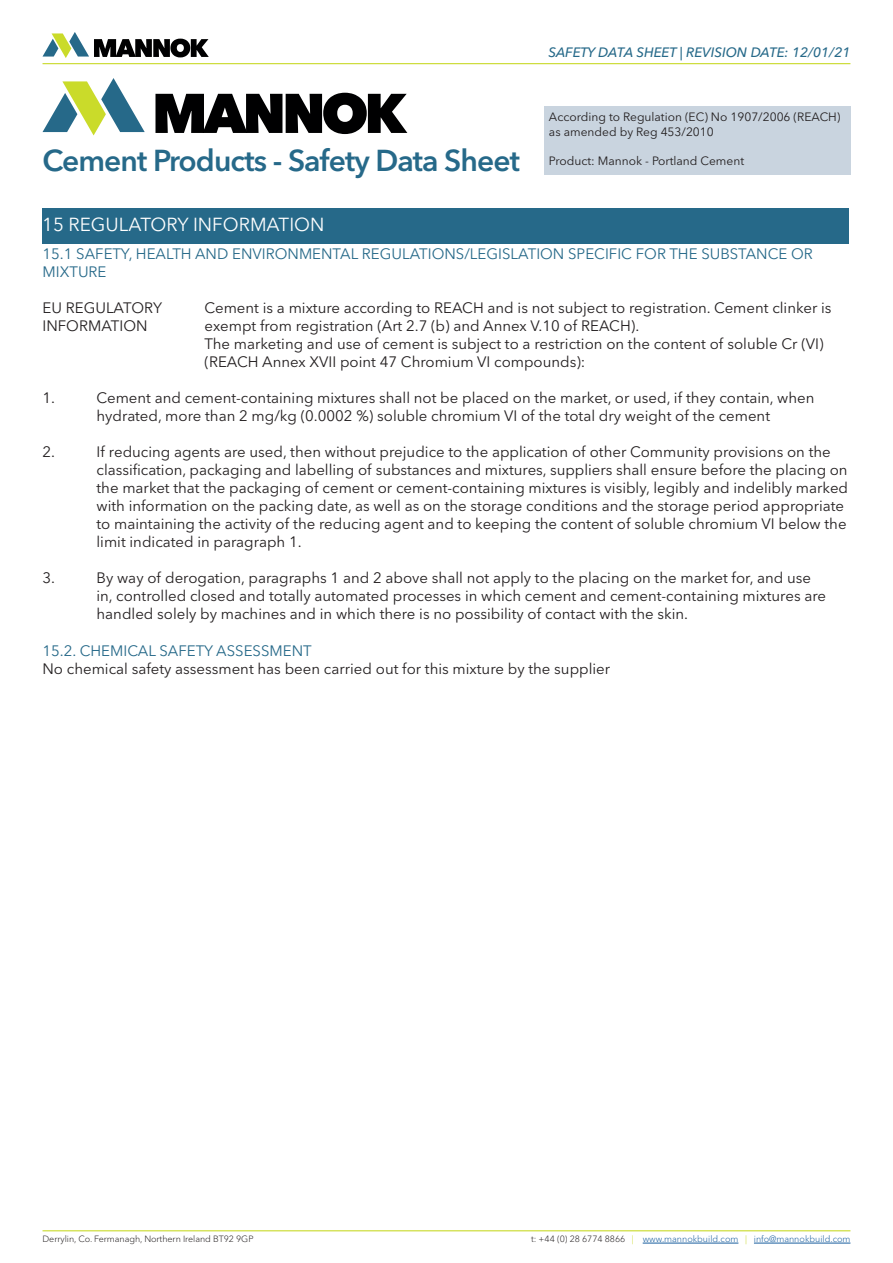
<style>
.page{position:relative;width:893px;height:1263px;background:#fff}
.page>*{position:absolute;margin:0;border:0;box-sizing:border-box;transform-origin:0 0}
.t1{font:600 30px "Avenir Next LT Pro";letter-spacing:-.03em;color:#266989}
.t2{font:18.75px "Avenir Next LT Pro";color:#fff}
.t3{font:15px/18px "Avenir Next LT Pro";color:#231f20}
.t4{font:15px/18px "Avenir Next LT Pro";color:#266989}
.t5{font:italic 500 13.5px "Avenir Next LT Pro";color:#266989}
.t6{font:12px/14.4px "Avenir Next LT Pro";color:#231f20}
.t7{font:300 9px "Avenir Next LT Pro";color:#175d9e}
.t8{font:300 9px "Avenir Next LT Pro";letter-spacing:-.005em;color:#231f20}
.s1{color:#231f20}
.s2{color:#c9da2b}
</style>
<div class="page">
<hr style="left:43px;top:63px;width:807px;height:1px;background:#c9da2b">
<hr style="left:43px;top:1230px;width:807px;height:1px;background:#c9da2b">
<hr style="left:643px;top:1243px;width:95px;height:1px;background:#175d9e">
<hr style="left:754px;top:1243px;width:96px;height:1px;background:#175d9e">
<svg style="left:43px;top:32px;width:166px;height:26px"></svg>
<div style="left:544px;top:107px;width:306px;height:68px;background:#c9d4df"></div>
<svg style="left:43px;top:78px;width:102px;height:57px"></svg>
<svg style="left:155px;top:93px;width:252px;height:41px"></svg>
<div style="left:43px;top:208px;width:806px;height:36px;background:#266989"></div>
<h1 class="t1" style="left:43px;top:143px;width:479px">Cement Products - Safety Data Sheet</h1>
<p class="t5" style="left:548px;top:44px;width:304px">SAFETY DATA SHEET | REVISION DATE: 12/01/21</p>
<p class="t6" style="left:549px;top:110px;width:293px">According to Regulation (EC) No 1907/2006 (REACH) as amended by Reg 453/2010</p>
<p class="t6" style="left:549px;top:153px;width:197px">Product: Mannok - Portland Cement</p>
<p class="t2" style="left:42px;top:214px;width:284px">15 REGULATORY INFORMATION</p>
<p class="t4" style="left:43px;top:245px;width:772px">15.1 SAFETY, HEALTH AND ENVIRONMENTAL REGULATIONS/LEGISLATION SPECIFIC FOR THE SUBSTANCE OR<br>MIXTURE</p>
<p class="t3" style="left:43px;top:299px;width:121px">EU REGULATORY</p>
<p class="t3" style="left:205px;top:299px;width:629px">Cement is a mixture according to REACH and is not subject to registration. Cement clinker is</p>
<p class="t3" style="left:43px;top:317px;width:107px">INFORMATION</p>
<p class="t3" style="left:205px;top:317px;width:621px">exempt from registration (Art 2.7 (b) and Annex V.10 of REACH).<br>The marketing and use of cement is subject to a restriction on the content of soluble Cr (VI) (REACH Annex XVII point 47 Chromium VI compounds):</p>
<p class="t3" style="left:43px;top:389px;width:14px">1.</p>
<p class="t3" style="left:97px;top:389px;width:719px">Cement and cement-containing mixtures shall not be placed on the market, or used, if they contain, when hydrated, more than 2 mg/kg (0.0002 %) soluble chromium VI of the total dry weight of the cement</p>
<p class="t3" style="left:43px;top:443px;width:14px">2.</p>
<p class="t3" style="left:97px;top:443px;width:753px">If reducing agents are used, then without prejudice to the application of other Community provisions on the classification, packaging and labelling of substances and mixtures, suppliers shall ensure before the placing on the market that the packaging of cement or cement-containing mixtures is visibly, legibly and indelibly marked with information on the packing date, as well as on the storage conditions and the storage period appropriate to maintaining the activity of the reducing agent and to keeping the content of soluble chromium VI below the limit indicated in paragraph 1.</p>
<p class="t3" style="left:43px;top:569px;width:14px">3.</p>
<p class="t3" style="left:97px;top:569px;width:731px">By way of derogation, paragraphs 1 and 2 above shall not apply to the placing on the market for, and use in, controlled closed and totally automated processes in which cement and cement-containing mixtures are handled solely by machines and in which there is no possibility of contact with the skin.</p>
<p class="t4" style="left:43px;top:641px;width:271px">15.2. CHEMICAL SAFETY ASSESSMENT</p>
<p class="t3" style="left:43px;top:659px;width:569px">No chemical safety assessment has been carried out for this mixture by the supplier</p>
<p class="t8" style="left:43px;top:1234px;width:212px">Derrylin, Co. Fermanagh, Northern Ireland BT92 9GP</p>
<p class="t7" style="left:531px;top:1234px;width:321px"><span class="s1">t: +44 (0) 28 6774 8866</span> <span class="s2">|</span> www.mannokbuild.com <span class="s2">|</span> info@mannokbuild.com</p>
</div>
